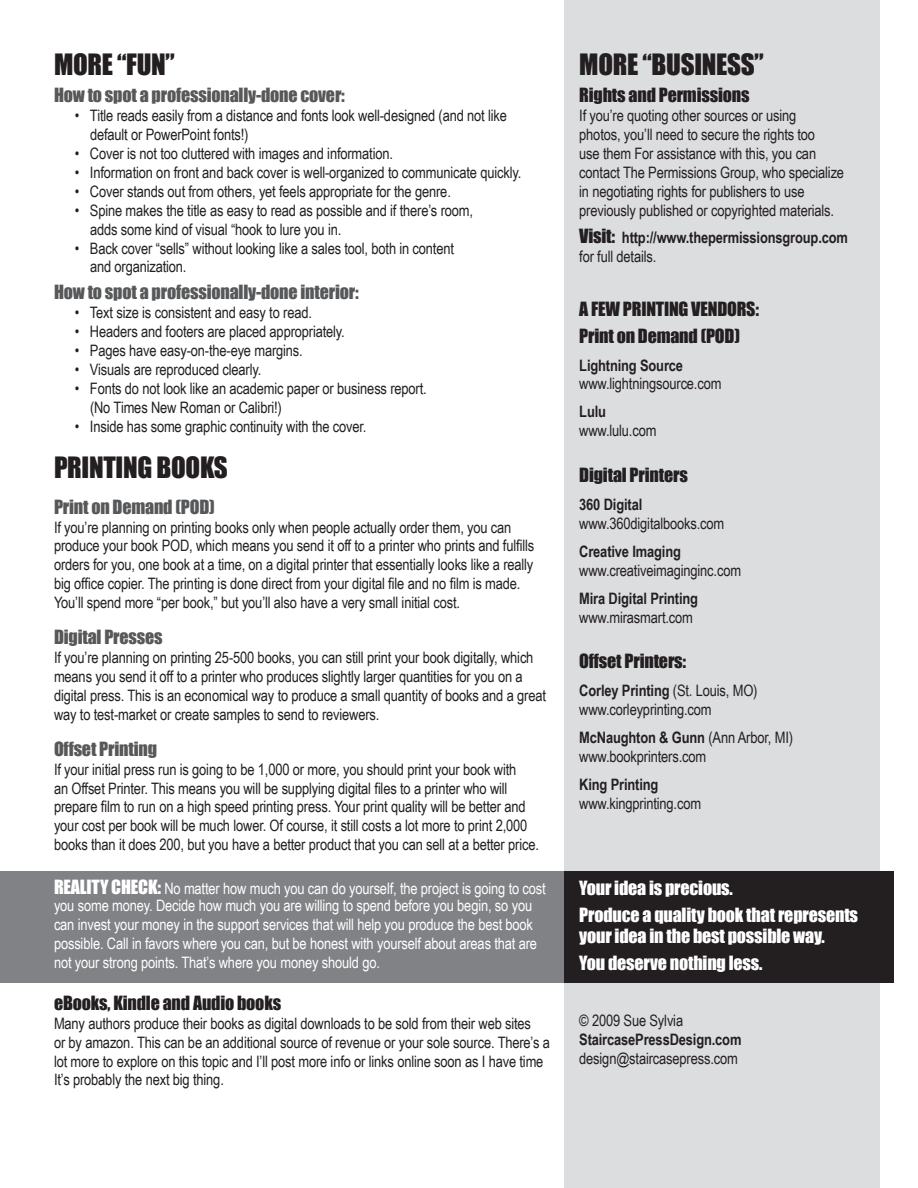
<style>
.page{position:relative;width:918px;height:1188px;background:#fff}
.page>*{position:absolute;margin:0;border:0;box-sizing:border-box;transform-origin:0 0}
.Paragraph_Style_1{font:27px "Impact";letter-spacing:-.01em;color:#231f20}
.Paragraph_Style_1-2{font:18px "Impact";letter-spacing:-.01em;color:#57585a}
.Paragraph_Style_1-3{font:18px "Impact";letter-spacing:-.01em;color:#231f20}
.Paragraph_Style_1-4{font:18px/21px "Impact";letter-spacing:-.01em;color:#fff}
.Paragraph_Style_1-5{font:15.75px/18.9px "Arial Narrow";letter-spacing:-.01em;color:#231f20}
.Paragraph_Style_1-6{font:15.75px "Arial Narrow";letter-spacing:-.01em;color:#fff}
.Paragraph_Style_1-7{font:700 15.75px "Arial Narrow";letter-spacing:-.01em;color:#231f20}
.s1{font-family:"Impact";font-size:18px}
.s2{font-family:"Impact";font-weight:400;font-size:18px}
.s3{font-weight:400}
</style>
<div class="page">
<div style="left:0;top:871px;width:564px;height:112px;background:#808285"></div>
<div style="left:565px;top:0;width:315px;height:1188px;background:#dcdddf"></div>
<div style="left:564px;top:871px;width:329px;height:112px;background:#231f20"></div>
<p class="Paragraph_Style_1" style="left:54px;top:44px;width:122px">MORE “FUN”</p>
<p class="Paragraph_Style_1-2" style="left:54px;top:81px;width:292px">How to spot a professionally-done cover:</p>
<p class="Paragraph_Style_1-5" style="left:75px;top:106px;width:434px">• Title reads easily from a distance and fonts look well-designed (and not like</p>
<p class="Paragraph_Style_1-5" style="left:90px;top:125px;width:160px">default or PowerPoint fonts!)</p>
<p class="Paragraph_Style_1-5" style="left:75px;top:143px;width:320px">• Cover is not too cluttered with images and information.</p>
<p class="Paragraph_Style_1-5" style="left:75px;top:162px;width:448px">• Information on front and back cover is well-organized to communicate quickly.</p>
<p class="Paragraph_Style_1-5" style="left:75px;top:181px;width:377px">• Cover stands out from others, yet feels appropriate for the genre.</p>
<p class="Paragraph_Style_1-5" style="left:75px;top:200px;width:400px">• Spine makes the title as easy to read as possible and if there’s room,</p>
<p class="Paragraph_Style_1-5" style="left:90px;top:219px;width:253px">adds some kind of visual “hook to lure you in.</p>
<p class="Paragraph_Style_1-5" style="left:90px;top:238px;width:366px;text-indent:-15px">• Back cover “sells” without looking like a sales tool, both in content and organization.</p>
<p class="Paragraph_Style_1-2" style="left:54px;top:278px;width:306px">How to spot a professionally-done interior:</p>
<p class="Paragraph_Style_1-5" style="left:75px;top:303px;width:239px">• Text size is consistent and easy to read.</p>
<p class="Paragraph_Style_1-5" style="left:75px;top:322px;width:271px">• Headers and footers are placed appropriately.</p>
<p class="Paragraph_Style_1-5" style="left:75px;top:341px;width:229px">• Pages have easy-on-the-eye margins.</p>
<p class="Paragraph_Style_1-5" style="left:75px;top:359px;width:188px">• Visuals are reproduced clearly.</p>
<p class="Paragraph_Style_1-5" style="left:75px;top:378px;width:353px">• Fonts do not look like an academic paper or business report.</p>
<p class="Paragraph_Style_1-5" style="left:90px;top:397px;width:193px">(No Times New Roman or Calibri!)</p>
<p class="Paragraph_Style_1-5" style="left:75px;top:416px;width:293px">• Inside has some graphic continuity with the cover.</p>
<p class="Paragraph_Style_1" style="left:54px;top:446px;width:175px">PRINTING BOOKS</p>
<p class="Paragraph_Style_1-2" style="left:54px;top:493px;width:162px">Print on Demand (POD)</p>
<p class="Paragraph_Style_1-5" style="left:54px;top:517px;width:459px">If you’re planning on printing books only when people actually order them, you can</p>
<p class="Paragraph_Style_1-5" style="left:54px;top:536px;width:482px">produce your book POD, which means you send it off to a printer who prints and fulfills orders for you, one book at a time, on a digital printer that essentially looks like a really</p>
<p class="Paragraph_Style_1-5" style="left:54px;top:574px;width:468px">big office copier. The printing is done direct from your digital file and no film is made.</p>
<p class="Paragraph_Style_1-5" style="left:54px;top:593px;width:408px">You’ll spend more “per book,” but you’ll also have a very small initial cost.</p>
<p class="Paragraph_Style_1-2" style="left:54px;top:623px;width:110px">Digital Presses</p>
<p class="Paragraph_Style_1-5" style="left:54px;top:647px;width:481px">If you’re planning on printing 25-500 books, you can still print your book digitally, which</p>
<p class="Paragraph_Style_1-5" style="left:54px;top:666px;width:494px">means you send it off to a printer who produces slightly larger quantities for you on a digital press. This is an economical way to produce a small quantity of books and a great way to test-market or create samples to send to reviewers.</p>
<p class="Paragraph_Style_1-2" style="left:54px;top:735px;width:105px">Offset Printing</p>
<p class="Paragraph_Style_1-5" style="left:54px;top:759px;width:464px">If your initial press run is going to be 1,000 or more, you should print your book with</p>
<p class="Paragraph_Style_1-5" style="left:54px;top:778px;width:455px">an Offset Printer. This means you will be supplying digital files to a printer who will</p>
<p class="Paragraph_Style_1-5" style="left:54px;top:797px;width:473px">prepare film to run on a high speed printing press. Your print quality will be better and</p>
<p class="Paragraph_Style_1-5" style="left:54px;top:816px;width:475px">your cost per book will be much lower. Of course, it still costs a lot more to print 2,000</p>
<p class="Paragraph_Style_1-5" style="left:54px;top:835px;width:487px">books than it does 200, but you have a better product that you can sell at a better price.</p>
<p class="Paragraph_Style_1-6" style="left:54px;top:877px;width:493px"><span class="s1">REALITY CHECK:</span> No matter how much you can do yourself, the project is going to cost</p>
<p class="Paragraph_Style_1-6" style="left:54px;top:894px;width:480px">you some money. Decide how much you are willing to spend before you begin, so you</p>
<p class="Paragraph_Style_1-6" style="left:54px;top:913px;width:481px">can invest your money in the support services that will help you produce the best book</p>
<p class="Paragraph_Style_1-6" style="left:54px;top:932px;width:485px">possible. Call in favors where you can, but be honest with yourself about areas that are</p>
<p class="Paragraph_Style_1-6" style="left:54px;top:951px;width:328px">not your strong points. That’s where you money should go.</p>
<p class="Paragraph_Style_1-3" style="left:54px;top:989px;width:229px">eBooks, Kindle and Audio books</p>
<p class="Paragraph_Style_1-5" style="left:54px;top:1013px;width:479px">Many authors produce their books as digital downloads to be sold from their web sites</p>
<p class="Paragraph_Style_1-5" style="left:54px;top:1032px;width:498px">or by amazon. This can be an additional source of revenue or your sole source. There’s a lot more to explore on this topic and I’ll post more info or links online soon as I have time<br>It’s probably the next big thing.</p>
<p class="Paragraph_Style_1" style="left:579px;top:44px;width:186px">MORE “BUSINESS”</p>
<p class="Paragraph_Style_1-3" style="left:579px;top:81px;width:172px">Rights and Permissions</p>
<p class="Paragraph_Style_1-5" style="left:579px;top:106px;width:219px">If you’re quoting other sources or using</p>
<p class="Paragraph_Style_1-5" style="left:579px;top:125px;width:237px">photos, you’ll need to secure the rights too</p>
<p class="Paragraph_Style_1-5" style="left:579px;top:143px;width:238px">use them For assistance with this, you can</p>
<p class="Paragraph_Style_1-5" style="left:579px;top:162px;width:266px">contact The Permissions Group, who specialize</p>
<p class="Paragraph_Style_1-5" style="left:579px;top:181px;width:227px">in negotiating rights for publishers to use</p>
<p class="Paragraph_Style_1-5" style="left:579px;top:200px;width:256px">previously published or copyrighted materials.</p>
<p class="Paragraph_Style_1-7" style="left:579px;top:225px;width:270px"><span class="s2">Visit:</span> http://www.thepermissionsgroup.com</p>
<p class="Paragraph_Style_1-5" style="left:579px;top:246px;width:79px">for full details.</p>
<p class="Paragraph_Style_1-3" style="left:579px;top:295px;width:181px">A FEW PRINTING VENDORS:</p>
<p class="Paragraph_Style_1-3" style="left:579px;top:322px;width:162px">Print on Demand (POD)</p>
<p class="Paragraph_Style_1-7" style="left:579px;top:353px;width:105px">Lightning Source</p>
<p class="Paragraph_Style_1-5" style="left:579px;top:374px;width:144px">www.lightningsource.com</p>
<p class="Paragraph_Style_1-7" style="left:579px;top:400px;width:28px">Lulu</p>
<p class="Paragraph_Style_1-5" style="left:579px;top:421px;width:79px">www.lulu.com</p>
<p class="Paragraph_Style_1-3" style="left:579px;top:461px;width:110px">Digital Printers</p>
<p class="Paragraph_Style_1-7" style="left:579px;top:493px;width:65px">360 Digital</p>
<p class="Paragraph_Style_1-5" style="left:579px;top:513px;width:147px">www.360digitalbooks.com</p>
<p class="Paragraph_Style_1-7" style="left:579px;top:539px;width:103px">Creative Imaging</p>
<p class="Paragraph_Style_1-5" style="left:579px;top:560px;width:163px">www.creativeimaginginc.com</p>
<p class="Paragraph_Style_1-7" style="left:579px;top:586px;width:120px">Mira Digital Printing</p>
<p class="Paragraph_Style_1-5" style="left:579px;top:607px;width:115px">www.mirasmart.com</p>
<p class="Paragraph_Style_1-3" style="left:579px;top:647px;width:108px">Offset Printers:</p>
<p class="Paragraph_Style_1-7" style="left:579px;top:679px;width:180px">Corley Printing <span class="s3">(St. Louis, MO)</span></p>
<p class="Paragraph_Style_1-5" style="left:579px;top:700px;width:134px">www.corleyprinting.com</p>
<p class="Paragraph_Style_1-7" style="left:579px;top:726px;width:215px">McNaughton &amp; Gunn <span class="s3">(Ann Arbor, MI)</span></p>
<p class="Paragraph_Style_1-5" style="left:579px;top:746px;width:128px">www.bookprinters.com</p>
<p class="Paragraph_Style_1-7" style="left:579px;top:772px;width:81px">King Printing</p>
<p class="Paragraph_Style_1-5" style="left:579px;top:793px;width:123px">www.kingprinting.com</p>
<p class="Paragraph_Style_1-4" style="left:579px;top:877px;width:155px">Your idea is precious.</p>
<p class="Paragraph_Style_1-4" style="left:579px;top:904px;width:280px">Produce a quality book that represents your idea in the best possible way.</p>
<p class="Paragraph_Style_1-4" style="left:579px;top:952px;width:185px">You deserve nothing less.</p>
<p class="Paragraph_Style_1-5" style="left:579px;top:1011px;width:105px">© 2009 Sue Sylvia</p>
<p class="Paragraph_Style_1-7" style="left:579px;top:1028px;width:164px">StaircasePressDesign.com</p>
<p class="Paragraph_Style_1-5" style="left:579px;top:1049px;width:160px">design@staircasepress.com</p>
</div>
